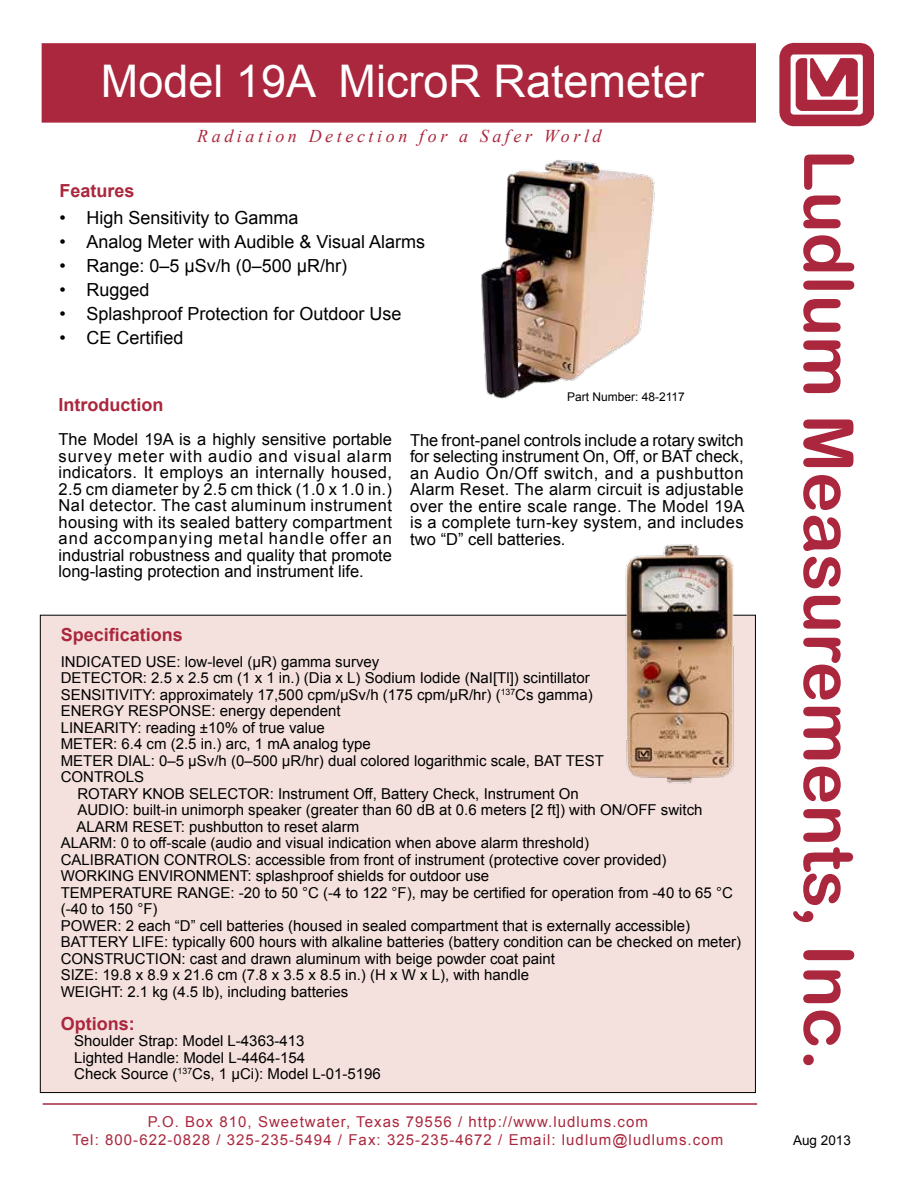
<style>
.page{position:relative;width:918px;height:1188px;background:#fff}
.page>*{position:absolute;margin:0;border:0;box-sizing:border-box;transform-origin:0 0}
.t1{font:69px "Arial Rounded MT Bold";color:#aa273d}
.t2{font:45px "Arial";color:#fff}
.t3{font:18px "Arial";color:#000}
.t4{font:700 18px "Arial";color:#aa273d}
.t5{font:italic 18px "Times New Roman";letter-spacing:.2em;color:#aa273d}
.t6{font:16.5px/16.5px "Arial";color:#000;text-align:justify}
.t7{font:15px/16.5px "Arial";color:#000}
.t8{font:15px/18px "Arial";letter-spacing:.07em;color:#aa273d;text-align:center}
.t9{font:13.5px "Arial";color:#000}
.t10{font:12px "Arial";color:#000}
.s1{font-size:72px}
</style>
<div class="page">
<img style="left:779px;top:42px;width:96px;height:85px">
<hr style="left:43px;top:1103px;width:714px;height:2px;background:#aa273d">
<div style="left:40px;top:615px;width:715px;height:478px;background:#f4e1dd"></div>
<img style="left:481px;top:160px;width:174px;height:239px">
<img style="left:608px;top:544px;width:143px;height:240px">
<div style="left:42px;top:43px;width:714px;height:80px;background:#aa273d;border:2px solid #aa273d"></div>
<h2 class="t2" style="left:101px;top:52px;width:604px">Model 19A MicroR Ratemeter</h2>
<p class="t5" style="left:197px;top:123px;width:406px">Radiation Detection for a Safer World</p>
<p class="t4" style="left:59px;top:178px;width:77px">Features</p>
<p class="t3" style="left:59px;top:206px;width:241px">• High Sensitivity to Gamma</p>
<p class="t3" style="left:59px;top:230px;width:367px">• Analog Meter with Audible &amp; Visual Alarms</p>
<p class="t3" style="left:59px;top:254px;width:289px">• Range: 0–5 μSv/h (0–500 μR/hr)</p>
<p class="t3" style="left:59px;top:278px;width:92px">• Rugged</p>
<p class="t3" style="left:59px;top:302px;width:344px">• Splashproof Protection for Outdoor Use</p>
<p class="t3" style="left:59px;top:326px;width:126px">• CE Certified</p>
<p class="t10" style="left:567px;top:389px;width:119px">Part Number: 48-2117</p>
<p class="t4" style="left:58px;top:392px;width:106px">Introduction</p>
<p class="t6" style="left:58px;top:431px;width:335px">The Model 19A is a highly sensitive portable survey meter with audio and visual alarm indicators. It employs an internally housed, 2.5 cm diameter by 2.5 cm thick (1.0 x 1.0 in.)<br>NaI detector. The cast aluminum instrument housing with its sealed battery compartment and accompanying metal handle offer an industrial robustness and quality that promote long-lasting protection and instrument life.</p>
<p class="t6" style="left:410px;top:432px;width:336px">The front-panel controls include a rotary switch for selecting instrument On, Off, or BAT check, an Audio On/Off switch, and a pushbutton Alarm Reset. The alarm circuit is adjustable over the entire scale range. The Model 19A is a complete turn-key system, and includes two “D” cell batteries.</p>
<p class="t4" style="left:61px;top:623px;width:124px">Specifications</p>
<p class="t7" style="left:61px;top:653px;width:320px">INDICATED USE: low-level (μR) gamma survey</p>
<p class="t7" style="left:61px;top:670px;width:531px">DETECTOR: 2.5 x 2.5 cm (1 x 1 in.) (Dia x L) Sodium Iodide (NaI[Tl]) scintillator</p>
<p class="t7" style="left:61px;top:686px;width:534px">SENSITIVITY: approximately 17,500 cpm/μSv/h (175 cpm/μR/hr) (<sup>137</sup>Cs gamma)</p>
<p class="t7" style="left:61px;top:703px;width:281px">ENERGY RESPONSE: energy dependent</p>
<p class="t7" style="left:61px;top:719px;width:266px">LINEARITY: reading ±10% of true value</p>
<p class="t7" style="left:61px;top:736px;width:312px">METER: 6.4 cm (2.5 in.) arc, 1 mA analog type</p>
<p class="t7" style="left:61px;top:752px;width:545px">METER DIAL: 0–5 μSv/h (0–500 μR/hr) dual colored logarithmic scale, BAT TEST</p>
<p class="t7" style="left:61px;top:769px;width:85px">CONTROLS</p>
<p class="t7" style="left:77px;top:785px;width:503px">ROTARY KNOB SELECTOR: Instrument Off, Battery Check, Instrument On</p>
<p class="t7" style="left:77px;top:802px;width:627px">AUDIO: built-in unimorph speaker (greater than 60 dB at 0.6 meters [2 ft]) with ON/OFF switch</p>
<p class="t7" style="left:77px;top:818px;width:284px">ALARM RESET: pushbutton to reset alarm</p>
<p class="t7" style="left:61px;top:835px;width:530px">ALARM: 0 to off-scale (audio and visual indication when above alarm threshold)</p>
<p class="t7" style="left:61px;top:851px;width:607px">CALIBRATION CONTROLS: accessible from front of instrument (protective cover provided)</p>
<p class="t7" style="left:61px;top:868px;width:430px">WORKING ENVIRONMENT: splashproof shields for outdoor use</p>
<p class="t7" style="left:61px;top:884px;width:674px">TEMPERATURE RANGE: -20 to 50 °C (-4 to 122 °F), may be certified for operation from -40 to 65 °C</p>
<p class="t7" style="left:61px;top:901px;width:98px">(-40 to 150 °F)</p>
<p class="t7" style="left:61px;top:917px;width:631px">POWER: 2 each “D” cell batteries (housed in sealed compartment that is externally accessible)</p>
<p class="t7" style="left:61px;top:934px;width:682px">BATTERY LIFE: typically 600 hours with alkaline batteries (battery condition can be checked on meter)</p>
<p class="t7" style="left:61px;top:950px;width:496px">CONSTRUCTION: cast and drawn aluminum with beige powder coat paint</p>
<p class="t7" style="left:61px;top:967px;width:470px">SIZE: 19.8 x 8.9 x 21.6 cm (7.8 x 3.5 x 8.5 in.) (H x W x L), with handle</p>
<p class="t7" style="left:61px;top:983px;width:289px">WEIGHT: 2.1 kg (4.5 lb), including batteries</p>
<p class="t4" style="left:61px;top:1011px;width:75px">Options:</p>
<p class="t7" style="left:74px;top:1033px;width:308px">Shoulder Strap: Model L-4363-413<br>Lighted Handle: Model L-4464-154<br>Check Source (<sup>137</sup>Cs, 1 μCi): Model L-01-5196</p>
<p class="t8" style="left:72px;top:1113px;width:652px">P.O. Box 810, Sweetwater, Texas 79556 / http://www.ludlums.com<br>Tel: 800-622-0828 / 325-235-5494 / Fax: 325-235-4672 / Email: ludlum@ludlums.com</p>
<h1 class="t1" style="left:869px;top:149px;width:923px;rotate:90deg">Ludlum Measurements, Inc<span class="s1">.</span></h1>
<p class="t9" style="left:793px;top:1132px;width:59px">Aug 2013</p>
</div>
